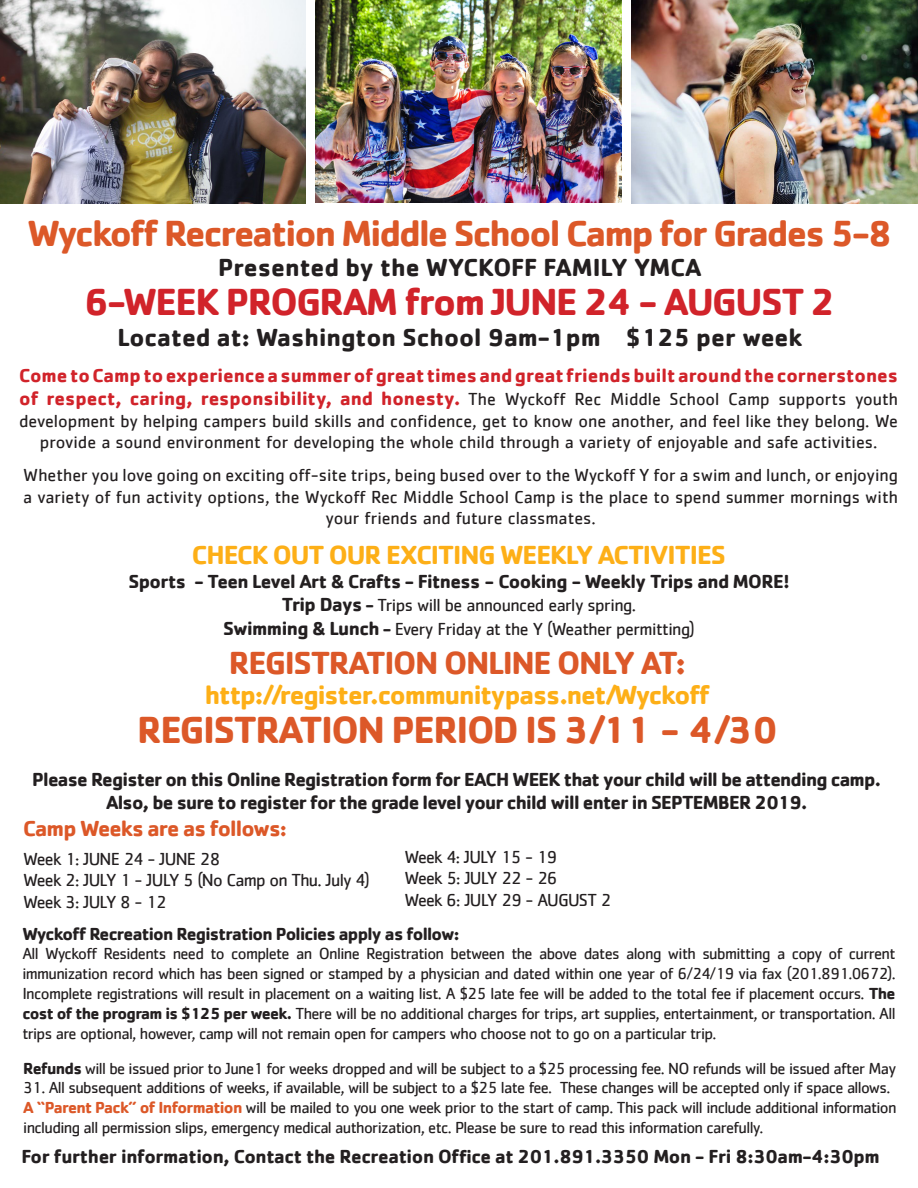
<style>
.page{position:relative;width:918px;height:1188px;background:#fff}
.page>*{position:absolute;margin:0;border:0;box-sizing:border-box;transform-origin:0 0}
.t1{font:700 39px "Cachet";letter-spacing:-.04em;color:#d1232a}
.t2{font:700 39px "Cachet";letter-spacing:-.04em;color:#dc5828}
.t3{font:700 37.5px "Cachet";letter-spacing:-.05em;color:#dc5828}
.t4{font:700 33px "Cachet";letter-spacing:-.04em;color:#dc5828}
.t5{font:700 27px "Cachet";letter-spacing:-.04em;color:#fdaf17}
.t6{font:700 25.5px "Cachet";color:#231f20}
.t7{font:700 22.5px "Cachet";letter-spacing:-.04em;color:#dc5828}
.t8{font:700 19.5px "Cachet";letter-spacing:-.04em;color:#231f20}
.t9{font:700 19.5px/23.4px "Cachet";color:#d1232a}
.t10{font:700 19.5px "Cachet";letter-spacing:-.02em;color:#231f20}
.t11{font:18px/21.6px "Cachet";color:#231f20;text-align:center}
.t12{font:18px "Cachet";letter-spacing:-.04em;color:#231f20}
.t13{font:18px "Cachet";letter-spacing:-.03em;color:#231f20}
.t14{font:700 18px "Cachet";letter-spacing:-.04em;color:#231f20}
.t15{font:16.5px/19.8px "Cachet";letter-spacing:-.04em;color:#231f20;text-align:justify}
.s1{font-weight:400;font-size:18px;color:#231f20}
.s2{font-weight:700;font-size:19.5px}
.s3{font-weight:700}
.s4{font-weight:700;color:#dc5828}
</style>
<div class="page">
<img style="left:0;top:0;width:305px;height:204px">
<img style="left:316px;top:0;width:305px;height:203px">
<img style="left:632px;top:0;width:286px;height:204px">
<p class="t3" style="left:28px;top:209px;width:866px">Wyckoff Recreation Middle School Camp for Grades 5-8</p>
<p class="t6" style="left:218px;top:251px;width:485px">Presented by the WYCKOFF FAMILY YMCA</p>
<p class="t1" style="left:84px;top:277px;width:753px">6-WEEK PROGRAM from JUNE 24 - AUGUST 2</p>
<p class="t6" style="left:118px;top:321px;width:686px">Located at: Washington School 9am-1pm $125 per week</p>
<p class="t9" style="left:19px;top:363px;width:880px">Come to Camp to experience a summer of great times and great friends built around the cornerstones of respect, caring, responsibility, and honesty. <span class="s1">The Wyckoff Rec Middle School Camp supports youth</span></p>
<p class="t11" style="left:19px;top:409px;width:880px">development by helping campers build skills and confidence, get to know one another, and feel like they belong. We provide a sound environment for developing the whole child through a variety of enjoyable and safe activities.</p>
<p class="t11" style="left:23px;top:464px;width:876px">Whether you love going on exciting off-site trips, being bused over to the Wyckoff Y for a swim and lunch, or enjoying a variety of fun activity options, the Wyckoff Rec Middle School Camp is the place to spend summer mornings with your friends and future classmates.</p>
<p class="t5" style="left:192px;top:538px;width:535px">CHECK OUT OUR EXCITING WEEKLY ACTIVITIES</p>
<p class="t8" style="left:128px;top:569px;width:663px">Sports - Teen Level Art &amp; Crafts - Fitness - Cooking - Weekly Trips and MORE!</p>
<p class="t13" style="left:282px;top:595px;width:356px"><span class="s2">Trip Days</span> <span class="s3">-</span> Trips will be announced early spring.</p>
<p class="t13" style="left:223px;top:618px;width:473px"><span class="s2">Swimming &amp; Lunch</span> <span class="s3">-</span> Every Friday at the Y (Weather permitting)</p>
<p class="t4" style="left:229px;top:641px;width:459px">REGISTRATION ONLINE ONLY AT:</p>
<p class="t5" style="left:205px;top:677px;width:507px">http://register.communitypass.net/Wyckoff</p>
<p class="t2" style="left:137px;top:704px;width:642px">REGISTRATION PERIOD IS 3/11 - 4/30</p>
<p class="t8" style="left:32px;top:767px;width:850px">Please Register on this Online Registration form for EACH WEEK that your child will be attending camp.</p>
<p class="t8" style="left:106px;top:790px;width:703px">Also, be sure to register for the grade level your child will enter in SEPTEMBER 2019.</p>
<p class="t7" style="left:23px;top:814px;width:265px">Camp Weeks are as follows:</p>
<p class="t12" style="left:23px;top:848px;width:199px">Week 1: JUNE 24 - JUNE 28</p>
<p class="t12" style="left:23px;top:870px;width:348px">Week 2: JULY 1 - JULY 5 (No Camp on Thu. July 4)</p>
<p class="t12" style="left:23px;top:892px;width:145px">Week 3: JULY 8 - 12</p>
<p class="t12" style="left:404px;top:846px;width:154px">Week 4: JULY 15 - 19</p>
<p class="t12" style="left:404px;top:868px;width:155px">Week 5: JULY 22 - 26</p>
<p class="t12" style="left:404px;top:890px;width:208px">Week 6: JULY 29 - AUGUST 2</p>
<p class="t14" style="left:22px;top:922px;width:439px">Wyckoff Recreation Registration Policies apply as follow:</p>
<p class="t15" style="left:22px;top:944px;width:875px">All Wyckoff Residents need to complete an Online Registration between the above dates along with submitting a copy of current immunization record which has been signed or stamped by a physician and dated within one year of 6/24/19 via fax (201.891.0672).<br>Incomplete registrations will result in placement on a waiting list. A $25 late fee will be added to the total fee if placement occurs. <span class="s3">The cost of the program is $125 per week.</span> There will be no additional charges for trips, art supplies, entertainment, or transportation. All trips are optional, however, camp will not remain open for campers who choose not to go on a particular trip.</p>
<p class="t15" style="left:23px;top:1058px;width:875px"><span class="s3">Refunds</span> will be issued prior to June1 for weeks dropped and will be subject to a $25 processing fee. NO refunds will be issued after May</p>
<p class="t15" style="left:23px;top:1078px;width:869px">31. All subsequent additions of weeks, if available, will be subject to a $25 late fee. These changes will be accepted only if space allows.</p>
<p class="t15" style="left:23px;top:1097px;width:875px"><span class="s4">A “Parent Pack” of Information</span> will be mailed to you one week prior to the start of camp. This pack will include additional information including all permission slips, emergency medical authorization, etc. Please be sure to read this information carefully.</p>
<p class="t10" style="left:22px;top:1144px;width:860px">For further information, Contact the Recreation Office at 201.891.3350 Mon - Fri 8:30am-4:30pm</p>
</div>
